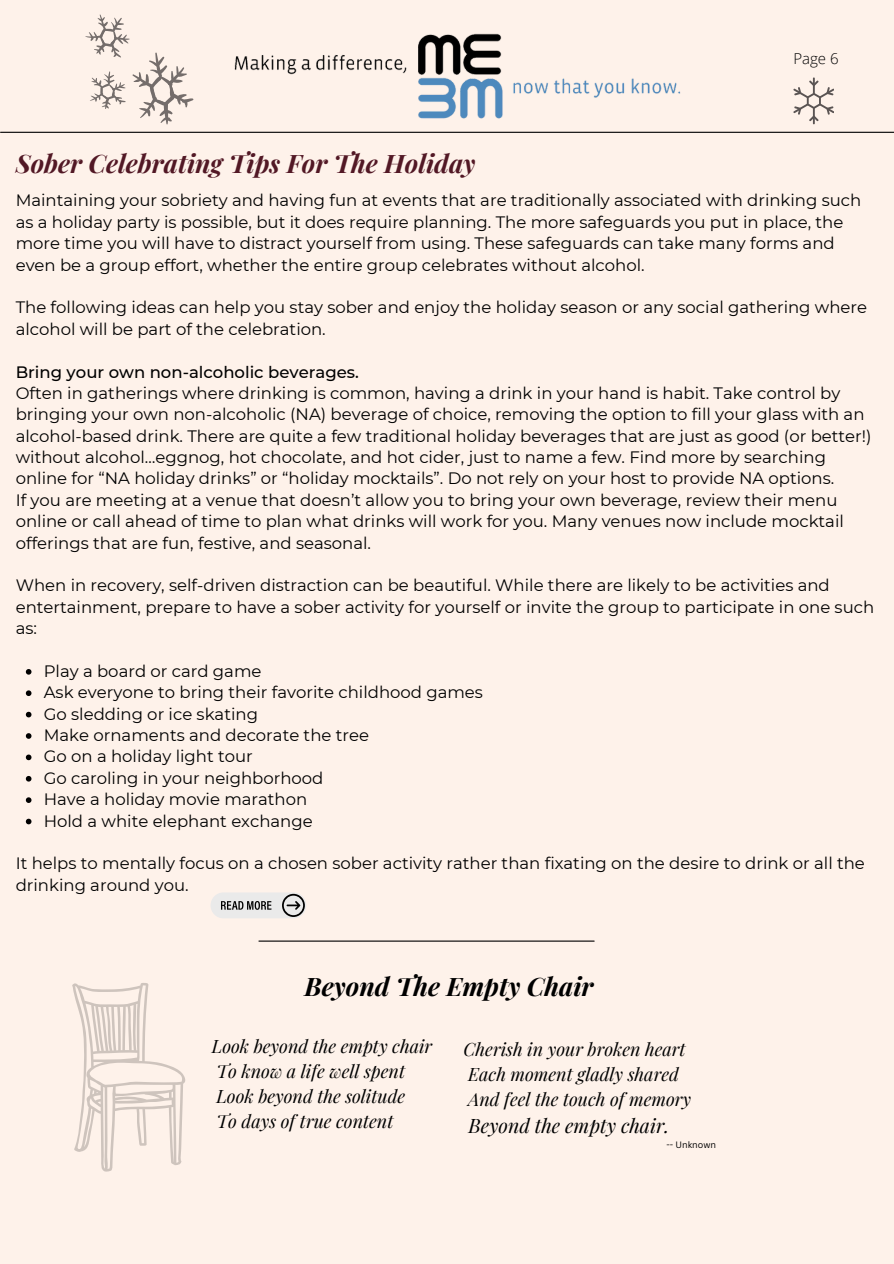
<style>
.page{position:relative;width:894px;height:1264px;background:#fff}
.page>*{position:absolute;margin:0;border:0;box-sizing:border-box;transform-origin:0 0}
.t1{font:italic 700 25.5px "Playfair Display";color:#521825}
.t2{font:italic 700 25.5px "Playfair Display";color:#000}
.t3{font:italic 19.5px "Playfair Display";color:#000}
.t4{font:italic 18px/25px "Playfair Display";color:#000}
.t5{font:16.5px/21.3px "Montserrat";color:#000}
.t6{font:300 15px "Open Sans";color:#000}
.t7{font:9px "Canva Sans";color:#000}
.s1{font-weight:500}
</style>
<div class="page">
<div style="left:0;top:0;width:893px;height:1263px;background:#fef2ea"></div>
<hr style="left:1px;top:132px;width:892px;height:1px;background:#000">
<img style="left:234px;top:33px;width:447px;height:86px">
<svg style="left:85px;top:14px;width:108px;height:111px"></svg>
<svg style="left:793px;top:77px;width:40px;height:47px"></svg>
<svg style="left:26px;top:669px;width:5px;height:5px"></svg>
<svg style="left:26px;top:690px;width:5px;height:6px"></svg>
<svg style="left:26px;top:711px;width:5px;height:6px"></svg>
<svg style="left:26px;top:733px;width:5px;height:5px"></svg>
<svg style="left:26px;top:754px;width:5px;height:6px"></svg>
<svg style="left:26px;top:776px;width:5px;height:5px"></svg>
<svg style="left:26px;top:797px;width:5px;height:6px"></svg>
<svg style="left:26px;top:818px;width:5px;height:6px"></svg>
<div style="left:210px;top:892px;width:96px;height:26px;background:#eaeaea;border-radius:13px"></div>
<svg style="left:282px;top:893px;width:23px;height:24px"></svg>
<svg style="left:221px;top:901px;width:50px;height:8px"></svg>
<hr style="left:259px;top:940px;width:335px;height:1px;background:#000">
<svg style="left:72px;top:983px;width:114px;height:188px"></svg>
<p class="t1" style="left:16px;top:145px;width:461px">Sober Celebrating Tips For The Holiday</p>
<p class="t6" style="left:793px;top:48px;width:47px">Page 6</p>
<p class="t5" style="left:16px;top:190px;width:846px">Maintaining your sobriety and having fun at events that are traditionally associated with drinking such as a holiday party is possible, but it does require planning. The more safeguards you put in place, the more time you will have to distract yourself from using. These safeguards can take many forms and even be a group effort, whether the entire group celebrates without alcohol.</p>
<h3 class="t5" style="left:16px;top:297px;width:852px">The following ideas can help you stay sober and enjoy the holiday season or any social gathering where alcohol will be part of the celebration.</h3>
<p class="t5" style="left:16px;top:361px;width:857px"><span class="s1">Bring your own non-alcoholic beverages.<br></span>Often in gatherings where drinking is common, having a drink in your hand is habit. Take control by bringing your own non-alcoholic (NA) beverage of choice, removing the option to fill your glass with an alcohol-based drink. There are quite a few traditional holiday beverages that are just as good (or better!) without alcohol…eggnog, hot chocolate, and hot cider, just to name a few. Find more by searching online for “NA holiday drinks” or “holiday mocktails”. Do not rely on your host to provide NA options.<br>If you are meeting at a venue that doesn’t allow you to bring your own beverage, review their menu online or call ahead of time to plan what drinks will work for you. Many venues now include mocktail offerings that are fun, festive, and seasonal.</p>
<h1 class="t5" style="left:16px;top:575px;width:859px">When in recovery, self-driven distraction can be beautiful. While there are likely to be activities and entertainment, prepare to have a sober activity for yourself or invite the group to participate in one such as:</h1>
<h2 class="t5" style="left:44px;top:660px;width:219px">Play a board or card game</h2>
<h2 class="t5" style="left:44px;top:681px;width:440px">Ask everyone to bring their favorite childhood games</h2>
<h2 class="t5" style="left:44px;top:703px;width:216px">Go sledding or ice skating</h2>
<h2 class="t5" style="left:44px;top:724px;width:327px">Make ornaments and decorate the tree</h2>
<p class="t5" style="left:44px;top:746px;width:210px">Go on a holiday light tour</p>
<p class="t5" style="left:44px;top:767px;width:281px">Go caroling in your neighborhood</p>
<p class="t5" style="left:44px;top:788px;width:265px">Have a holiday movie marathon</p>
<p class="t5" style="left:44px;top:810px;width:270px">Hold a white elephant exchange</p>
<p class="t5" style="left:16px;top:852px;width:850px">It helps to mentally focus on a chosen sober activity rather than fixating on the desire to drink or all the drinking around you.</p>
<p class="t2" style="left:304px;top:968px;width:291px">Beyond The Empty Chair</p>
<p class="t4" style="left:212px;top:1033px;width:222px">Look beyond the empty chair<br>To know a life well spent<br>Look beyond the solitude<br>To days of true content</p>
<h2 class="t4" style="left:463px;top:1036px;width:229px">Cherish in your broken heart<br>Each moment gladly shared<br>And feel the touch of memory</h2>
<h2 class="t3" style="left:468px;top:1111px;width:202px">Beyond the empty chair.</h2>
<h1 class="t7" style="left:666px;top:1138px;width:51px">-- Unknown</h1>
</div>
